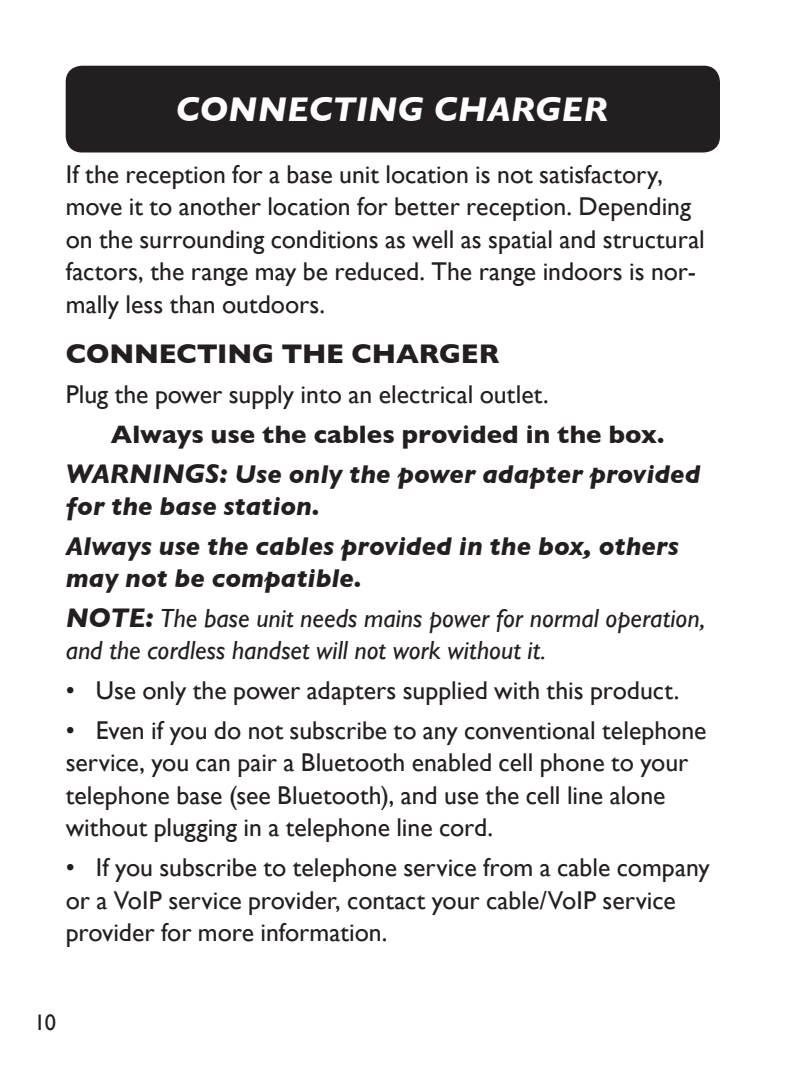
<style>
.page{position:relative;width:810px;height:1080px;background:#fff}
.page>*{position:absolute;margin:0;border:0;box-sizing:border-box;transform-origin:0 0}
.Page_Header_Black_Bo{font:italic 700 35px "Gill Sans";letter-spacing:.005em;color:#fff}
.Body_text_SUB-bold-A{font:700 27.5px "Gill Sans";letter-spacing:-.005em;color:#231f20}
.Body_text{font:italic 26.25px/32.5px "Gill Sans";color:#231f20}
.Warning_text_bold-le{font:italic 700 26.25px/32.5px "Gill Sans";color:#231f20}
.Body_text-2{font:italic 700 26.25px/32.5px "Gill Sans";color:#231f20}
.Body_text-3{font:25.75px/32.5px "Gill Sans";color:#231f20}
.Body_text-4{font:700 25.75px "Gill Sans";letter-spacing:.005em;color:#231f20}
.t1{font:22.5px "Gill Sans";color:#231f20}
.s1{font-size:27.5px}
.s2{font-weight:700;font-size:27.5px}
</style>
<div class="page">
<div style="left:66px;top:66px;width:654px;height:86px;background:#231f20;border-radius:16px"></div>
<p class="Page_Header_Black_Bo" style="left:176px;top:89px;width:434px">CONNECTING CHARGER</p>
<p class="Body_text-3" style="left:66px;top:157px;width:641px">If the reception for a base unit location is not satisfactory, move it to another location for better reception. Depending on the surrounding conditions as well as spatial and structural factors, the range may be reduced. The range indoors is nor&shy;mally less than outdoors.</p>
<p class="Body_text_SUB-bold-A" style="left:66px;top:332px;width:435px">CONNECTING THE CHARGER</p>
<p class="Body_text-3" style="left:66px;top:378px;width:485px">Plug the power supply into an electrical outlet.</p>
<p class="Body_text-4" style="left:111px;top:414px;width:555px">Always use the cables provided in the box.</p>
<p class="Body_text-2" style="left:66px;top:457px;width:636px"><span class="s1">WARNINGS:</span> Use only the power adapter provided for the base station.</p>
<p class="Warning_text_bold-le" style="left:66px;top:530px;width:615px">Always use the cables provided in the box, others may not be compatible.</p>
<p class="Body_text" style="left:66px;top:602px;width:641px"><span class="s2">NOTE:</span> The base unit needs mains power for normal operation, and the cordless handset will not work without it.</p>
<p class="Body_text-3" style="left:66px;top:674px;width:615px">• Use only the power adapters supplied with this product.</p>
<p class="Body_text-3" style="left:66px;top:714px;width:642px">• Even if you do not subscribe to any conventional telephone service, you can pair a Bluetooth enabled cell phone to your telephone base (see Bluetooth), and use the cell line alone without plugging in a telephone line cord.</p>
<p class="Body_text-3" style="left:66px;top:851px;width:646px">• If you subscribe to telephone service from a cable company or a VoIP service provider, contact your cable/VoIP service provider for more information.</p>
<p class="t1" style="left:34px;top:1009px;width:23px">10</p>
</div>
